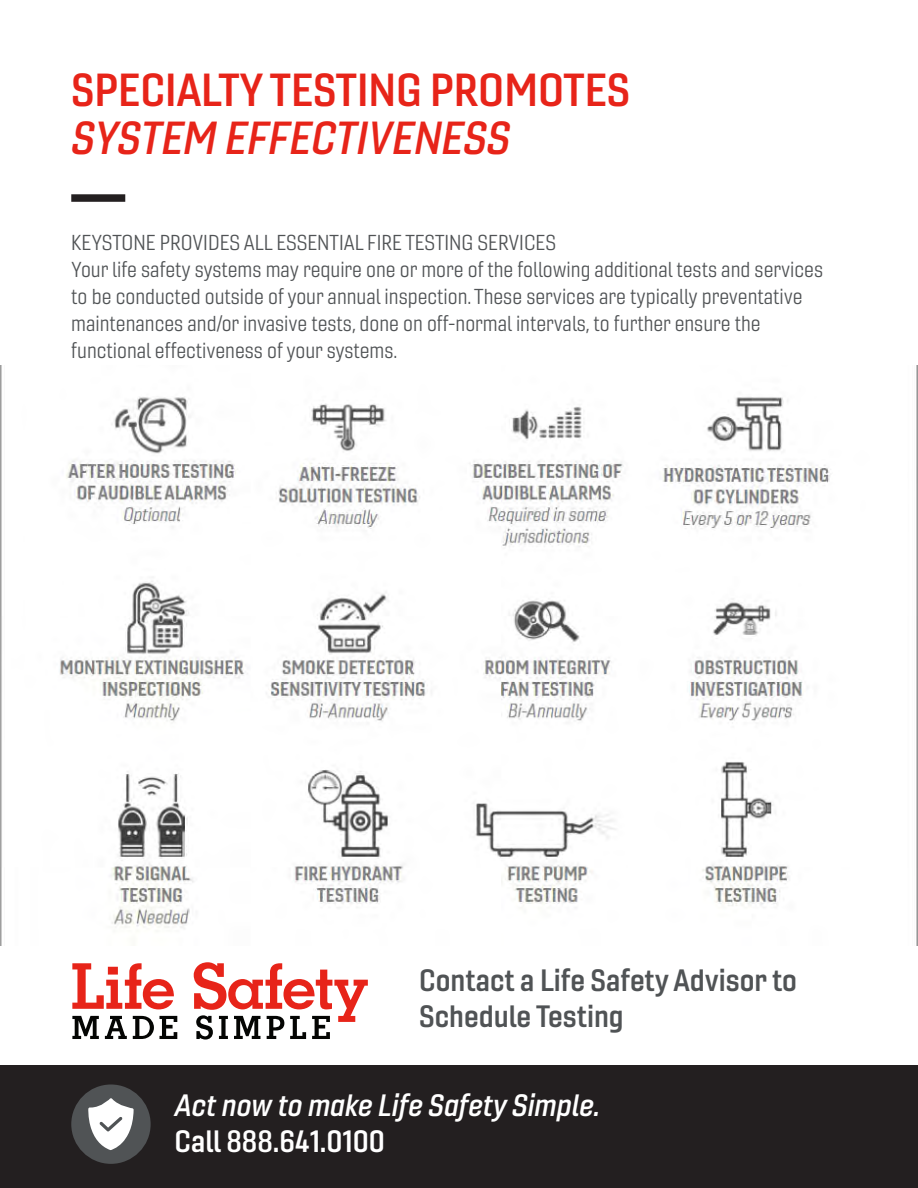
<style>
.page{position:relative;width:918px;height:1188px;background:#fff}
.page>*{position:absolute;margin:0;border:0;box-sizing:border-box;transform-origin:0 0}
.t1{font:45px "Gineso Nor Dem";color:#e72419}
.t2{font:45px "Gineso Nor Dem It";color:#e72419}
.t3{font:30px/36px "Gineso Nor Dem";color:#505355}
.t4{font:30px "Gineso Nor Dem It";color:#fff}
.t5{font:30px "Gineso Nor Dem";color:#fff}
.t6{font:21px/27px "Gineso Nor Boo";color:#505355}
</style>
<div class="page">
<svg style="left:72px;top:1016px;width:27px;height:23px"></svg>
<svg style="left:105px;top:1016px;width:22px;height:23px"></svg>
<svg style="left:133px;top:1016px;width:44px;height:23px"></svg>
<svg style="left:72px;top:963px;width:102px;height:46px"></svg>
<svg style="left:194px;top:962px;width:174px;height:78px"></svg>
<div style="left:0;top:1066px;width:918px;height:122px;background:#231f20"></div>
<div style="left:71px;top:1085px;width:80px;height:79px;background:#505355;border-radius:50%"></div>
<svg style="left:88px;top:1098px;width:46px;height:52px"></svg>
<div style="left:71px;top:194px;width:54px;height:8px;background:#231f20"></div>
<img style="left:0;top:366px;width:918px;height:579px">
<p class="t1" style="left:71px;top:61px;width:560px">SPECIALTY TESTING PROMOTES</p>
<p class="t2" style="left:71px;top:109px;width:440px">SYSTEM EFFECTIVENESS</p>
<p class="t6" style="left:71px;top:229px;width:486px">KEYSTONE PROVIDES ALL ESSENTIAL FIRE TESTING SERVICES</p>
<p class="t6" style="left:71px;top:256px;width:753px">Your life safety systems may require one or more of the following additional tests and services to be conducted outside of your annual inspection. These services are typically preventative maintenances and/or invasive tests, done on off-normal intervals, to further ensure the functional effectiveness of your systems.</p>
<p class="t3" style="left:419px;top:962px;width:379px">Contact a Life Safety Advisor to<br>Schedule Testing</p>
<p class="t4" style="left:175px;top:1086px;width:427px">Act now to make Life Safety Simple.</p>
<p class="t5" style="left:175px;top:1122px;width:212px">Call 888.641.0100</p>
</div>
